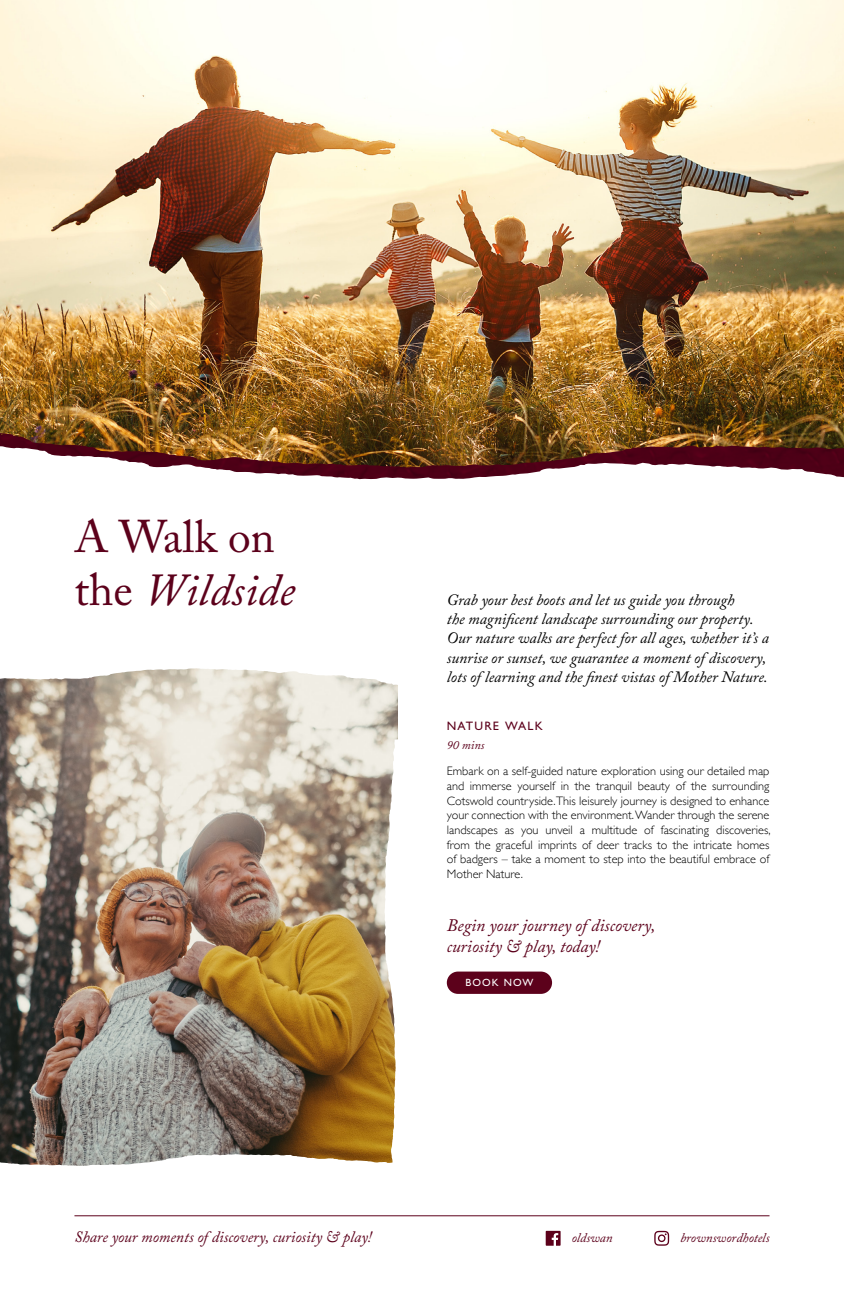
<style>
.page{position:relative;width:844px;height:1290px;background:#fff}
.page>*{position:absolute;margin:0;border:0;box-sizing:border-box;transform-origin:0 0}
.t1{font:45.5px/52.5px "Adobe Caslon Pro";letter-spacing:-.005em;color:#5c011b}
.t2{font:italic 17.5px/21px "Adobe Caslon Pro";color:#5c011b}
.t3{font:italic 15.75px/19.2px "Adobe Caslon Pro";color:#000}
.t4{font:italic 15.75px "Adobe Caslon Pro";color:#5c011b}
.t5{font:italic 13.12px "Adobe Caslon Pro";color:#5c011b}
.t6{font:300 12.25px/14.7px "Gill Sans";color:#000;text-align:justify}
.t7{font:500 12.25px "Gill Sans MT Pro";letter-spacing:.1em;color:#5c011b}
.t8{font:italic 12.25px "Adobe Caslon Pro";color:#5c011b}
.t9{font:500 10.5px "Gill Sans MT Pro";letter-spacing:.1em;color:#fff}
.s1{font-style:italic}
</style>
<div class="page">
<img style="left:0;top:692px;width:397px;height:46px">
<svg style="left:0;top:668px;width:398px;height:24px"></svg>
<img style="left:0;top:738px;width:438px;height:479px">
<img style="left:0;top:0;width:843px;height:415px">
<img style="left:0;top:415px;width:843px;height:65px">
<svg style="left:545px;top:1230px;width:16px;height:16px"></svg>
<svg style="left:654px;top:1230px;width:16px;height:16px"></svg>
<hr style="left:74px;top:1215px;width:695px;height:1px;background:#5c011b">
<div style="left:446px;top:971px;width:106px;height:23px;background:#5c011b;border-radius:11px"></div>
<h1 class="t1" style="left:74px;top:510px;width:222px">A Walk on the <span class="s1">Wildside</span></h1>
<p class="t3" style="left:446px;top:590px;width:323px">Grab your best boots and let us guide you through<br>the magnificent landscape surrounding our property.<br>Our nature walks are perfect for all ages, whether it’s a sunrise or sunset, we guarantee a moment of discovery, lots of learning and the finest vistas of Mother Nature.</p>
<p class="t7" style="left:446px;top:718px;width:98px">NATURE WALK</p>
<p class="t6" style="left:446px;top:763px;width:325px">Embark on a self-guided nature exploration using our detailed map and immerse yourself in the tranquil beauty of the surrounding Cotswold countryside.This leisurely journey is designed to enhance your connection with the environment. Wander through the serene landscapes as you unveil a multitude of fascinating discoveries, from the graceful imprints of deer tracks to the intricate homes of badgers – take a moment to step into the beautiful embrace of Mother Nature.</p>
<p class="t8" style="left:446px;top:737px;width:39px">90 mins</p>
<h2 class="t2" style="left:446px;top:914px;width:210px">Begin your journey of discovery, curiosity &amp; play, today!</h2>
<p class="t9" style="left:465px;top:976px;width:69px">BOOK NOW</p>
<p class="t4" style="left:74px;top:1228px;width:299px">Share your moments of discovery, curiosity &amp; play!</p>
<p class="t5" style="left:571px;top:1230px;width:42px">oldswan</p>
<p class="t5" style="left:680px;top:1230px;width:91px">brownswordhotels</p>
</div>
